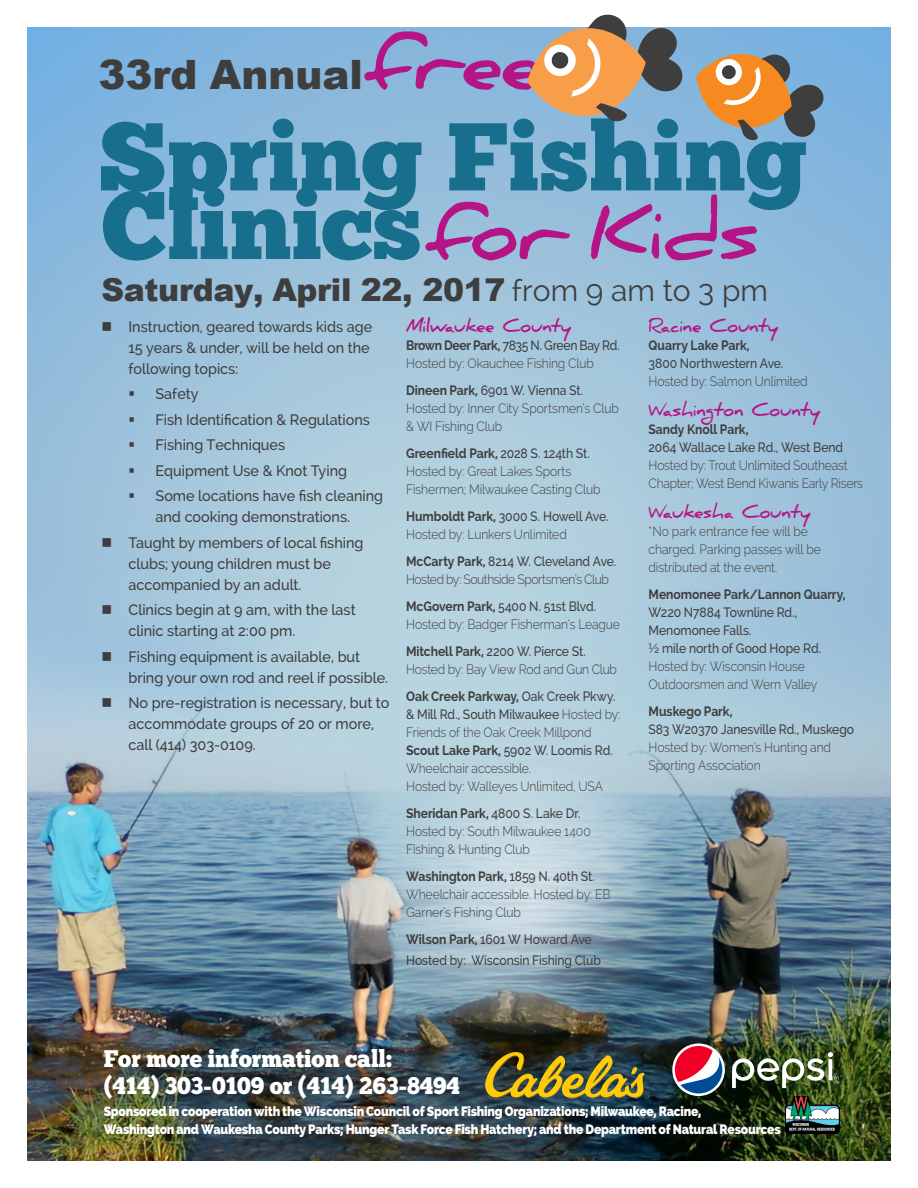
<style>
.page{position:relative;width:918px;height:1188px;background:#fff}
.page>*{position:absolute;margin:0;border:0;box-sizing:border-box;transform-origin:0 0}
.t1{font:96px/68.6px "Chunk Five";color:#176f8d}
.t2{font:900 40.5px "Arial";color:#3e3e3f}
.t3{font:900 31.5px "Arial";letter-spacing:-.01em;color:#3e3e3f}
.cta{font:24px "Chunk Five";letter-spacing:-.005em;color:#fff;scale:.96 1}
.subtitle{font:700 18px "Daniel";letter-spacing:-.015em;color:#b51486;scale:.96 1}
.bullet_1{font:500 15px/21px "Raleway";color:#3e3e3f;scale:.96 1}
.bullet_2{font:500 15px/21px "Raleway";color:#3e3e3f;text-align:center;scale:.96 1}
.hosted{font:300 13.5px/18px "Raleway";letter-spacing:-.01em;color:#3e3e3f;scale:.9 1}
.t4{font:500 13.5px/18px "Raleway";letter-spacing:-.005em;color:#3e3e3f;scale:.9 1}
.sponsored_by{font:800 13.5px/18px "Raleway";letter-spacing:-.02em;color:#fff;scale:.9 1}
.t5{font:700 13.5px "Raleway";letter-spacing:-.005em;color:#3e3e3f;scale:.9 1}
.hosted-2{font:300 13.5px "Raleway";letter-spacing:-.035em;color:#3e3e3f;scale:.9 1}
.t6{font:500 13.5px "Raleway";letter-spacing:-.03em;color:#3e3e3f;scale:.9 1}
.s1{font-family:"Daniel";font-weight:700;font-size:78px;color:#b51486}
.s2{font-family:"Raleway";font-weight:400;font-size:30px}
.s3{font-weight:700}
.s4{font-weight:500}
</style>
<div class="page">
<img style="left:27px;top:27px;width:864px;height:1134px">
<img style="left:785px;top:1097px;width:54px;height:37px">
<svg style="left:696px;top:50px;width:129px;height:92px;background:#a6937e"></svg>
<svg style="left:527px;top:14px;width:158px;height:112px;background:#b4a492"></svg>
<svg style="left:732px;top:1052px;width:107px;height:36px"></svg>
<svg style="left:672px;top:1043px;width:53px;height:53px"></svg>
<svg style="left:680px;top:1046px;width:42px;height:47px"></svg>
<img style="left:453px;top:1011px;width:227px;height:91px">
<svg style="left:382px;top:765px;width:295px;height:270px;background:#a0b7c3"></svg>
<svg style="left:112px;top:332px;width:15px;height:1px"></svg>
<svg style="left:112px;top:548px;width:15px;height:1px"></svg>
<svg style="left:112px;top:615px;width:15px;height:1px"></svg>
<svg style="left:112px;top:662px;width:15px;height:1px"></svg>
<svg style="left:112px;top:708px;width:15px;height:1px"></svg>
<p class="t2" style="left:99px;top:45px;width:444px">33rd Annual<span class="s1">free</span></p>
<p class="t1" style="left:99px;top:123px;width:710px">Spring Fishing<br>Clinics<span class="s1">for Kids</span></p>
<p class="t3" style="left:102px;top:267px;width:668px">Saturday, April 22, 2017 <span class="s2">from 9 am to 3 pm</span></p>
<p class="bullet_1" style="left:129px;top:316px;width:256px;text-indent:-27px">■ Instruction, geared towards kids age<br>15 years &amp; under, will be held on the following topics:</p>
<p class="bullet_2" style="left:129px;top:383px;width:75px">▪ Safety</p>
<p class="bullet_2" style="left:129px;top:409px;width:253px">▪ Fish Identification &amp; Regulations</p>
<p class="bullet_2" style="left:129px;top:434px;width:165px">▪ Fishing Techniques</p>
<p class="bullet_2" style="left:129px;top:460px;width:229px">▪ Equipment Use &amp; Knot Tying</p>
<p class="bullet_2" style="left:129px;top:485px;width:267px">▪ Some locations have fish cleaning and cooking demonstrations.</p>
<p class="bullet_1" style="left:129px;top:532px;width:246px;text-indent:-27px">■ Taught by members of local fishing clubs; young children must be accompanied by an adult.</p>
<p class="bullet_1" style="left:129px;top:599px;width:238px;text-indent:-27px">■ Clinics begin at 9 am, with the last clinic starting at 2:00 pm.</p>
<p class="bullet_1" style="left:129px;top:646px;width:272px;text-indent:-27px">■ Fishing equipment is available, but bring your own rod and reel if possible.</p>
<p class="bullet_1" style="left:129px;top:692px;width:273px;text-indent:-27px">■ No pre-registration is necessary, but to accommodate groups of 20 or more, call (414) 303-0109.</p>
<p class="subtitle" style="left:406px;top:315px;width:174px">Milwaukee County</p>
<p class="t6" style="left:406px;top:338px;width:239px"><span class="s3">Brown Deer Park,</span> 7835 N. Green Bay Rd.</p>
<p class="hosted" style="left:406px;top:354px;width:210px">Hosted by: Okauchee Fishing Club</p>
<p class="t4" style="left:406px;top:381px;width:198px"><span class="s3">Dineen Park,</span> 6901 W. Vienna St.</p>
<p class="hosted" style="left:406px;top:399px;width:238px">Hosted by: Inner City Sportsmen’s Club &amp; WI Fishing Club</p>
<p class="t5" style="left:406px;top:446px;width:206px">Greenfield Park, <span class="s4">2028 S. 124th St.</span></p>
<p class="hosted" style="left:406px;top:462px;width:218px">Hosted by: Great Lakes Sports<br>Fishermen; Milwaukee Casting Club</p>
<p class="t4" style="left:406px;top:507px;width:226px"><span class="s3">Humboldt Park,</span> 3000 S. Howell Ave.</p>
<p class="hosted" style="left:406px;top:525px;width:180px">Hosted by: Lunkers Unlimited</p>
<p class="t4" style="left:406px;top:552px;width:235px"><span class="s3">McCarty Park,</span> 8214 W. Cleveland Ave.</p>
<p class="hosted-2" style="left:406px;top:572px;width:227px">Hosted by: Southside Sportsmen’s Club</p>
<p class="t4" style="left:406px;top:597px;width:213px"><span class="s3">McGovern Park,</span> 5400 N. 51st Blvd.</p>
<p class="hosted" style="left:406px;top:615px;width:239px">Hosted by: Badger Fisherman’s League</p>
<p class="t4" style="left:406px;top:642px;width:201px"><span class="s3">Mitchell Park,</span> 2200 W. Pierce St.</p>
<p class="hosted" style="left:406px;top:660px;width:236px">Hosted by: Bay View Rod and Gun Club</p>
<p class="hosted" style="left:406px;top:687px;width:240px"><span class="s3">Oak Creek Parkway,</span> <span class="s4">Oak Creek Pkwy. &amp; Mill Rd., South Milwaukee</span> Hosted by:<br>Friends of the Oak Creek Millpond</p>
<p class="t4" style="left:406px;top:741px;width:231px"><span class="s3">Scout Lake Park,</span> 5902 W. Loomis Rd.</p>
<p class="hosted" style="left:406px;top:759px;width:220px">Wheelchair accessible.<br>Hosted by: Walleyes Unlimited, USA</p>
<p class="t5" style="left:406px;top:806px;width:195px">Sheridan Park, <span class="s4">4800 S. Lake Dr.</span></p>
<p class="hosted" style="left:406px;top:822px;width:207px">Hosted by: South Milwaukee 1400<br>Fishing &amp; Hunting Club</p>
<p class="t5" style="left:406px;top:869px;width:211px">Washington Park, <span class="s4">1859 N. 40th St.</span></p>
<p class="hosted" style="left:406px;top:885px;width:229px">Wheelchair accessible. Hosted by: EB<br>Garner’s Fishing Club</p>
<p class="t4" style="left:406px;top:929px;width:218px;line-height:21px"><span class="s3">Wilson Park,</span> 1601 W Howard Ave<br>Hosted by: Wisconsin Fishing Club</p>
<p class="subtitle" style="left:649px;top:315px;width:137px">Racine County</p>
<p class="t4" style="left:649px;top:336px;width:151px"><span class="s3">Quarry Lake Park,<br></span>3800 Northwestern Ave.</p>
<p class="hosted" style="left:649px;top:372px;width:178px">Hosted by: Salmon Unlimited</p>
<p class="subtitle" style="left:649px;top:399px;width:181px">Washington County</p>
<p class="t4" style="left:649px;top:420px;width:218px"><span class="s3">Sandy Knoll Park,<br></span>2064 Wallace Lake Rd., West Bend</p>
<p class="hosted" style="left:649px;top:456px;width:240px">Hosted by: Trout Unlimited Southeast<br>Chapter; West Bend Kiwanis Early Risers</p>
<p class="subtitle" style="left:649px;top:501px;width:171px">Waukesha County</p>
<p class="hosted" style="left:649px;top:522px;width:193px">*No park entrance fee will be charged. Parking passes will be distributed at the event.</p>
<p class="t5" style="left:649px;top:587px;width:220px">Menomonee Park/Lannon Quarry,</p>
<p class="t4" style="left:649px;top:603px;width:193px">W220 N7884 Townline Rd.,<br>Menomonee Falls.<br>½ mile north of Good Hope Rd.</p>
<p class="hosted" style="left:649px;top:657px;width:189px">Hosted by: Wisconsin House<br>Outdoorsmen and Wern Valley</p>
<p class="t4" style="left:649px;top:702px;width:230px"><span class="s3">Muskego Park,<br></span>S83 W20370 Janesville Rd., Muskego</p>
<p class="hosted" style="left:649px;top:738px;width:204px">Hosted by: Women’s Hunting and<br>Sporting Association</p>
<p class="cta" style="left:104px;top:1044px;width:302px">For more information call:</p>
<p class="cta" style="left:104px;top:1071px;width:373px">(414) 303-0109 or (414) 263-8494</p>
<p class="sponsored_by" style="left:104px;top:1102px;width:754px">Sponsored in cooperation with the Wisconsin Council of Sport Fishing Organizations; Milwaukee, Racine,<br>Washington and Waukesha County Parks; Hunger Task Force Fish Hatchery; and the Department of Natural Resources</p>
</div>
